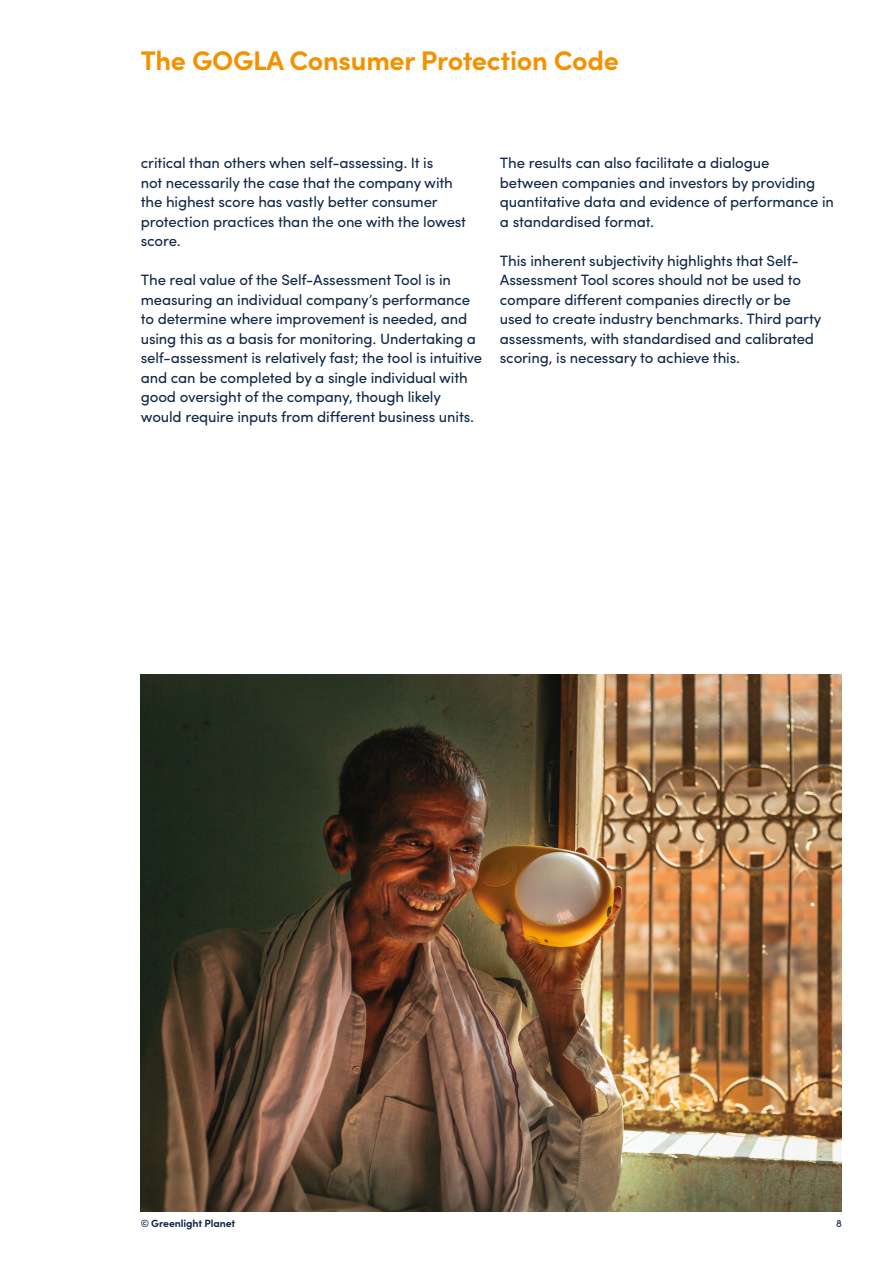
<style>
.page{position:relative;width:893px;height:1263px;background:#fff}
.page>*{position:absolute;margin:0;border:0;box-sizing:border-box;transform-origin:0 0}
.t1{font:700 27px "Sofia Pro";letter-spacing:-.01em;color:#f39200}
.t2{font:15px/19.5px "Sofia Pro";letter-spacing:-.01em;color:#122948}
.t3{font:700 10.5px "Sofia Pro";letter-spacing:-.01em;color:#122948}
.t4{font:10.5px "Sofia Pro";color:#122948}
</style>
<div class="page">
<img style="left:141px;top:675px;width:701px;height:537px">
<h1 class="t1" style="left:141px;top:40px;width:480px">The GOGLA Consumer Protection Code</h1>
<p class="t2" style="left:141px;top:152px;width:327px">critical than others when self-assessing. It is<br>not necessarily the case that the company with the highest score has vastly better consumer protection practices than the one with the lowest score.</p>
<p class="t2" style="left:141px;top:269px;width:343px">The real value of the Self-Assessment Tool is in measuring an individual company’s performance to determine where improvement is needed, and using this as a basis for monitoring. Undertaking a self-assessment is relatively fast; the tool is intuitive and can be completed by a single individual with good oversight of the company, though likely would require inputs from different business units.</p>
<p class="t2" style="left:500px;top:152px;width:336px">The results can also facilitate a dialogue<br>between companies and investors by providing quantitative data and evidence of performance in a standardised format.</p>
<p class="t2" style="left:500px;top:249px;width:323px">This inherent subjectivity highlights that Self-Assessment Tool scores should not be used to compare different companies directly or be used to create industry benchmarks. Third party assessments, with standardised and calibrated scoring, is necessary to achieve this.</p>
<p class="t3" style="left:141px;top:1215px;width:96px">© Greenlight Planet</p>
<p class="t4" style="left:836px;top:1216px;width:7px">8</p>
</div>
